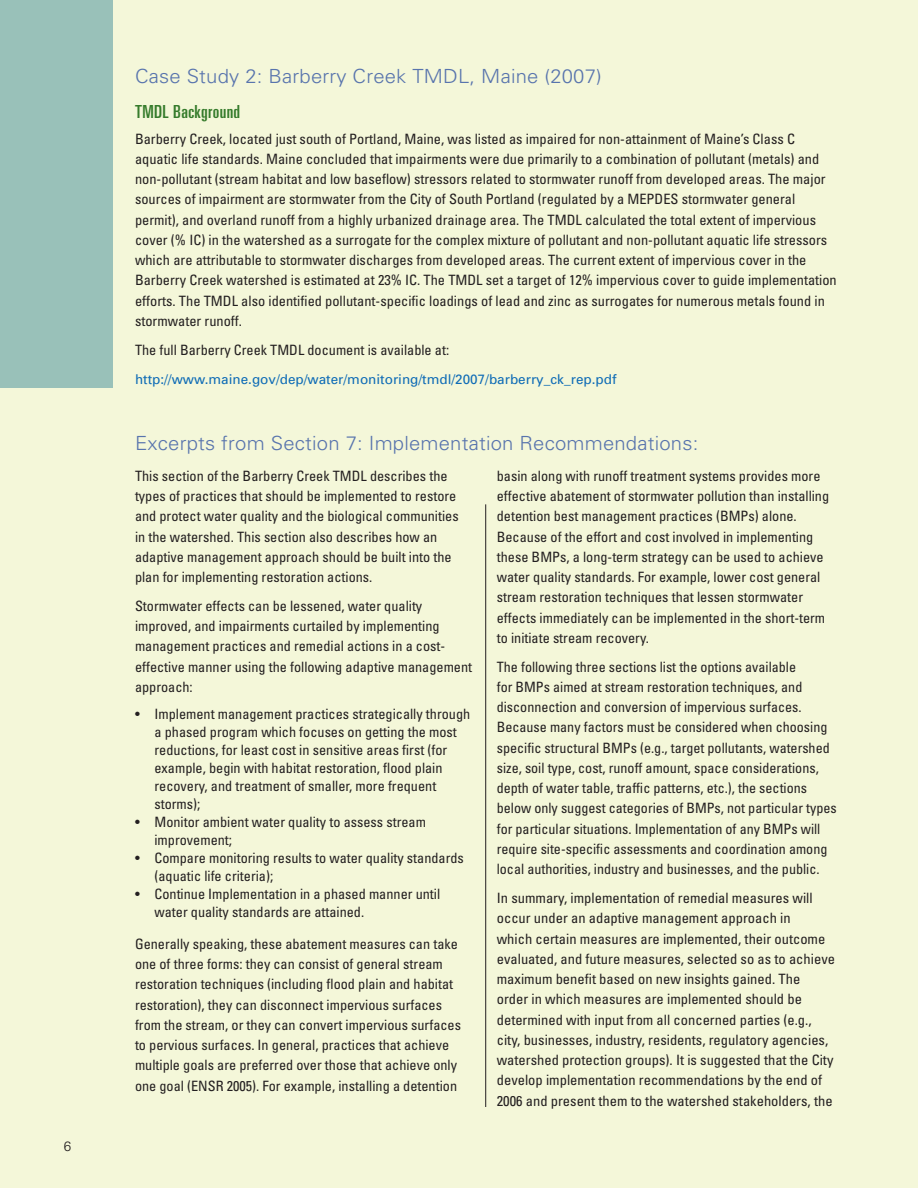
<style>
.page{position:relative;width:918px;height:1188px;background:#f4f7d9}
.page>*{position:absolute;margin:0;border:0;box-sizing:border-box;transform-origin:0 0}
.Subheads_1{font:300 19.5px "Univers";letter-spacing:.01em;color:#5874ad;scale:1.04 1}
.Subheads_2_2_Columns{font:ultra-condensed 18px "Univers";letter-spacing:.02em;color:#357b2b;scale:1.1 1}
.Body_2_Columns{font:condensed 14.25px/20.2px "Univers";color:#231f20}
.Body_1_Column{font:condensed 14.25px/20.2px "Univers";color:#231f20}
.Body_Bullets_2_Colum{font:condensed 14.25px/18px "Univers";color:#231f20}
.Body_1_Column-2{font:13.5px "Univers";color:#0f6cb6}
.t1{font:300 13.5px "Univers";color:#231f20}
</style>
<div class="page">
<hr style="left:485px;top:504px;width:1px;height:603px;background:#231f20">
<div style="left:0;top:0;width:113px;height:388px;background:#99c1b9"></div>
<p class="t1" style="left:64px;top:1138px;width:9px">6</p>
<p class="Subheads_1" style="left:135px;top:65px;width:450px">Case Study 2: Barberry Creek TMDL, Maine (2007)</p>
<p class="Subheads_2_2_Columns" style="left:135px;top:101px;width:97px">TMDL Background</p>
<p class="Body_1_Column" style="left:135px;top:128px;width:703px">Barberry Creek, located just south of Portland, Maine, was listed as impaired for non-attainment of Maine’s Class C aquatic life standards. Maine concluded that impairments were due primarily to a combination of pollutant (metals) and non-pollutant (stream habitat and low baseflow) stressors related to stormwater runoff from developed areas. The major sources of impairment are stormwater from the City of South Portland (regulated by a MEPDES stormwater general permit), and overland runoff from a highly urbanized drainage area. The TMDL calculated the total extent of impervious cover (% IC) in the watershed as a surrogate for the complex mixture of pollutant and non-pollutant aquatic life stressors which are attributable to stormwater discharges from developed areas. The current extent of impervious cover in the Barberry Creek watershed is estimated at 23% IC. The TMDL set a target of 12% impervious cover to guide implementation efforts. The TMDL also identified pollutant-specific loadings of lead and zinc as surrogates for numerous metals found in stormwater runoff.</p>
<p class="Body_1_Column" style="left:135px;top:339px;width:316px">The full Barberry Creek TMDL document is available at:</p>
<p class="Body_1_Column-2" style="left:135px;top:371px;width:483px">http://www.maine.gov/dep/water/monitoring/tmdl/2007/barberry_ck_rep.pdf</p>
<p class="Subheads_1" style="left:135px;top:431px;width:543px">Excerpts from Section 7: Implementation Recommendations:</p>
<p class="Body_2_Columns" style="left:135px;top:465px;width:325px">This section of the Barberry Creek TMDL describes the types of practices that should be implemented to restore and protect water quality and the biological communities in the watershed. This section also describes how an adaptive management approach should be built into the plan for implementing restoration actions.</p>
<p class="Body_2_Columns" style="left:135px;top:595px;width:339px">Stormwater effects can be lessened, water quality improved, and impairments curtailed by implementing management practices and remedial actions in a cost&shy;effective manner using the following adaptive management approach:</p>
<p class="Body_Bullets_2_Colum" style="left:154px;top:704px;width:317px;text-indent:-19px">• Implement management practices strategically through a phased program which focuses on getting the most reductions, for least cost in sensitive areas first (for example, begin with habitat restoration, flood plain recovery, and treatment of smaller, more frequent storms);</p>
<p class="Body_Bullets_2_Colum" style="left:154px;top:812px;width:273px;text-indent:-19px">• Monitor ambient water quality to assess stream improvement;</p>
<p class="Body_Bullets_2_Colum" style="left:154px;top:848px;width:311px;text-indent:-19px">• Compare monitoring results to water quality standards (aquatic life criteria);</p>
<p class="Body_Bullets_2_Colum" style="left:154px;top:884px;width:287px;text-indent:-20px">• Continue Implementation in a phased manner until water quality standards are attained.</p>
<p class="Body_2_Columns" style="left:135px;top:933px;width:328px">Generally speaking, these abatement measures can take one of three forms: they can consist of general stream restoration techniques (including flood plain and habitat restoration), they can disconnect impervious surfaces from the stream, or they can convert impervious surfaces to pervious surfaces. In general, practices that achieve multiple goals are preferred over those that achieve only one goal (ENSR 2005). For example, installing a detention</p>
<p class="Body_2_Columns" style="left:497px;top:465px;width:334px">basin along with runoff treatment systems provides more effective abatement of stormwater pollution than installing detention best management practices (BMPs) alone.<br>Because of the effort and cost involved in implementing these BMPs, a long-term strategy can be used to achieve water quality standards. For example, lower cost general stream restoration techniques that lessen stormwater effects immediately can be implemented in the short-term to initiate stream recovery.</p>
<p class="Body_2_Columns" style="left:497px;top:656px;width:342px">The following three sections list the options available<br>for BMPs aimed at stream restoration techniques, and disconnection and conversion of impervious surfaces.<br>Because many factors must be considered when choosing specific structural BMPs (e.g., target pollutants, watershed size, soil type, cost, runoff amount, space considerations, depth of water table, traffic patterns, etc.), the sections below only suggest categories of BMPs, not particular types for particular situations. Implementation of any BMPs will require site-specific assessments and coordination among local authorities, industry and businesses, and the public.</p>
<p class="Body_2_Columns" style="left:497px;top:888px;width:340px">In summary, implementation of remedial measures will occur under an adaptive management approach in<br>which certain measures are implemented, their outcome evaluated, and future measures, selected so as to achieve maximum benefit based on new insights gained. The order in which measures are implemented should be determined with input from all concerned parties (e.g., city, businesses, industry, residents, regulatory agencies, watershed protection groups). It is suggested that the City develop implementation recommendations by the end of 2006 and present them to the watershed stakeholders, the</p>
</div>
